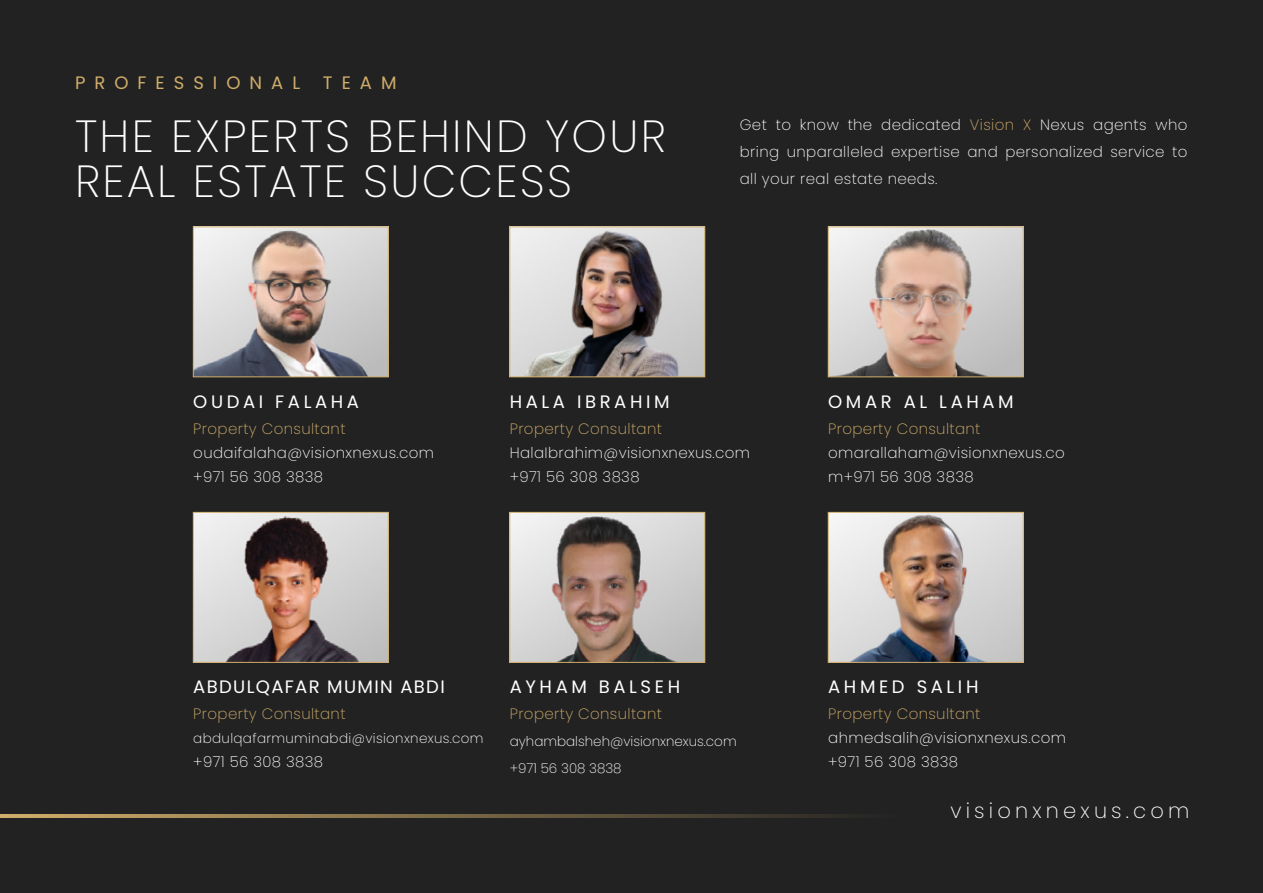
<style>
.page{position:relative;width:1263px;height:893px;background:#222}
.page>*{position:absolute;margin:0;border:0;box-sizing:border-box;transform-origin:0 0}
.t1{font:200 45px/45px "Poppins";letter-spacing:.05em;color:#fff}
.t2{font:200 21px "Poppins";letter-spacing:.2em;color:#fff}
.t3{font:18px "Poppins";letter-spacing:.2em;color:#fff}
.t4{font:18px "Poppins";letter-spacing:.075em;color:#fff}
.t5{font:18px "Poppins";letter-spacing:.5em;color:#d0ad6a}
.t6{font:200 15px/24px "Poppins";letter-spacing:.025em;color:#fff}
.t7{font:200 15px "Poppins";letter-spacing:.025em;color:#d0ad6a}
.t8{font:200 13.5px/27px "Poppins";color:#fff}
.t9{font:200 13.5px "Poppins";letter-spacing:.025em;color:#fff}
.s1{color:#d0ad6a}
</style>
<div class="page">
<svg style="left:0;top:815px;width:848px;height:3px;background:#7e6b47"></svg>
<img style="left:195px;top:228px;width:192px;height:147px">
<img style="left:511px;top:228px;width:192px;height:147px">
<img style="left:830px;top:228px;width:192px;height:147px">
<div style="left:193px;top:226px;width:196px;height:151px;border:1px solid #d0ad6a"></div>
<div style="left:509px;top:226px;width:196px;height:151px;border:1px solid #d0ad6a"></div>
<div style="left:828px;top:226px;width:196px;height:151px;border:1px solid #d0ad6a"></div>
<img style="left:195px;top:514px;width:192px;height:147px">
<img style="left:511px;top:514px;width:192px;height:147px">
<img style="left:830px;top:514px;width:192px;height:147px">
<div style="left:193px;top:512px;width:196px;height:151px;border:1px solid #d0ad6a"></div>
<div style="left:509px;top:512px;width:196px;height:151px;border:1px solid #d0ad6a"></div>
<div style="left:828px;top:512px;width:196px;height:151px;border:1px solid #d0ad6a"></div>
<p class="t5" style="left:75px;top:73px;width:227px">PROFESSIONAL</p>
<p class="t5" style="left:323px;top:73px;width:75px">TEAM</p>
<h1 class="t1" style="left:75px;top:114px;width:592px">THE EXPERTS BEHIND YOUR<br>REAL ESTATE SUCCESS</h1>
<p class="t6" style="left:740px;top:112px;width:449px;line-height:27px;text-align:justify">Get to know the dedicated <span class="s1">Vision X</span> Nexus agents who bring unparalleled expertise and personalized service to all your real estate needs.</p>
<p class="t3" style="left:193px;top:391px;width:167px">OUDAI FALAHA</p>
<p class="t3" style="left:510px;top:391px;width:161px">HALA IBRAHIM</p>
<p class="t3" style="left:828px;top:391px;width:187px">OMAR AL LAHAM</p>
<p class="t7" style="left:193px;top:420px;width:154px">Property Consultant</p>
<p class="t6" style="left:193px;top:441px;width:242px">oudaifalaha@visionxnexus.com +971 56 308 3838</p>
<p class="t7" style="left:510px;top:420px;width:154px">Property Consultant</p>
<p class="t6" style="left:510px;top:441px;width:242px">HalaIbrahim@visionxnexus.com +971 56 308 3838</p>
<p class="t4" style="left:193px;top:676px;width:253px">ABDULQAFAR MUMIN ABDI</p>
<p class="t7" style="left:193px;top:705px;width:154px">Property Consultant</p>
<p class="t9" style="left:193px;top:731px;width:292px">abdulqafarmuminabdi@visionxnexus.com</p>
<p class="t6" style="left:193px;top:750px;width:131px">+971 56 308 3838</p>
<p class="t3" style="left:510px;top:676px;width:172px">AYHAM BALSEH</p>
<p class="t7" style="left:510px;top:705px;width:154px">Property Consultant</p>
<p class="t8" style="left:510px;top:728px;width:228px">ayhambalsheh@visionxnexus.com +971 56 308 3838</p>
<p class="t7" style="left:828px;top:420px;width:154px">Property Consultant</p>
<p class="t6" style="left:828px;top:441px;width:238px">omarallaham@visionxnexus.co m+971 56 308 3838</p>
<p class="t3" style="left:828px;top:676px;width:152px">AHMED SALIH</p>
<p class="t7" style="left:828px;top:705px;width:154px">Property Consultant</p>
<p class="t6" style="left:828px;top:726px;width:239px">ahmedsalih@visionxnexus.com +971 56 308 3838</p>
<h2 class="t2" style="left:950px;top:798px;width:241px">visionxnexus.com</h2>
</div>
